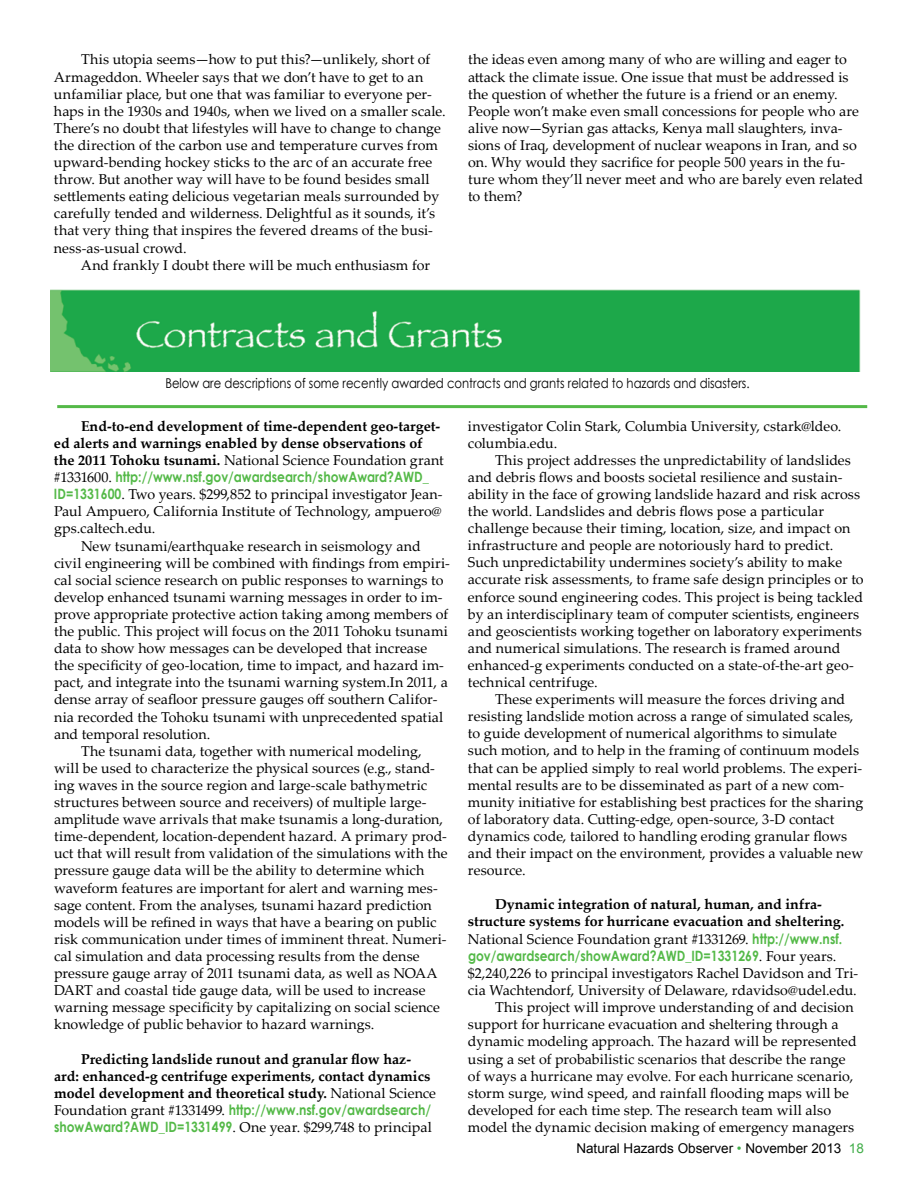
<style>
.page{position:relative;width:918px;height:1188px;background:#fff}
.page>*{position:absolute;margin:0;border:0;box-sizing:border-box;transform-origin:0 0}
.t1{font:14.25px/17.1px "Palatino Linotype";letter-spacing:.005em;color:#000}
.t2{font:700 14.25px/17.1px "Palatino Linotype";color:#000;text-align:center}
.t3{font:700 14.25px "Century Gothic";color:#54b948;scale:.86 1}
.t4{font:13.5px "Century Gothic";color:#000;scale:.86 1}
.t5{font:13.5px "Arial";color:#000}
.s1{font-weight:400}
.s2{font-family:"Palatino Linotype";font-weight:400;color:#000}
.s3{font-family:"Century Gothic";font-weight:700;color:#54b948}
.s4{font-family:"Century Gothic";color:#54b948}
.s5{color:#41ad49}
</style>
<div class="page">
<img style="left:51px;top:289px;width:810px;height:83px">
<hr style="left:57px;top:405px;width:810px;height:3px;background:#54b948">
<p class="t1" style="left:54px;top:50px;width:393px;text-indent:27px">This utopia seems—how to put this?—unlikely, short of Armageddon. Wheeler says that we don’t have to get to an unfamiliar place, but one that was familiar to everyone per&shy;haps in the 1930s and 1940s, when we lived on a smaller scale.<br>There’s no doubt that lifestyles will have to change to change the direction of the carbon use and temperature curves from upward-bending hockey sticks to the arc of an accurate free throw. But another way will have to be found besides small settlements eating delicious vegetarian meals surrounded by carefully tended and wilderness. Delightful as it sounds, it’s that very thing that inspires the fevered dreams of the busi&shy;ness-as-usual crowd.</p>
<p class="t1" style="left:81px;top:256px;width:351px">And frankly I doubt there will be much enthusiasm for</p>
<p class="t1" style="left:468px;top:50px;width:397px">the ideas even among many of who are willing and eager to attack the climate issue. One issue that must be addressed is the question of whether the future is a friend or an enemy.<br>People won’t make even small concessions for people who are alive now—Syrian gas attacks, Kenya mall slaughters, inva&shy;sions of Iraq, development of nuclear weapons in Iran, and so on. Why would they sacrifice for people 500 years in the fu&shy;ture whom they’ll never meet and who are barely even related to them?</p>
<p class="t4" style="left:165px;top:375px;width:681px">Below are descriptions of some recently awarded contracts and grants related to hazards and disasters.</p>
<p class="t2" style="left:54px;top:417px;width:391px;text-align:left;text-indent:27px">End-to-end development of time-dependent geo-target&shy;ed alerts and warnings enabled by dense observations of the 2011 Tohoku tsunami. <span class="s1">National Science Foundation grant</span></p>
<p class="t3" style="left:54px;top:468px;width:438px"><span class="s2">#1331600.</span> http://www.nsf.gov/awardsearch/showAward?AWD_</p>
<p class="t1" style="left:54px;top:485px;width:390px"><span class="s3">ID=1331600</span>. Two years. $299,852 to principal investigator Jean-</p>
<p class="t1" style="left:54px;top:502px;width:389px">Paul Ampuero, California Institute of Technology, ampuero@</p>
<p class="t1" style="left:54px;top:519px;width:103px">gps.caltech.edu.</p>
<p class="t1" style="left:81px;top:537px;width:341px">New tsunami/earthquake research in seismology and</p>
<p class="t1" style="left:54px;top:554px;width:397px">civil engineering will be combined with findings from empiri-</p>
<p class="t1" style="left:54px;top:571px;width:391px">cal social science research on public responses to warnings to</p>
<p class="t1" style="left:54px;top:588px;width:390px">develop enhanced tsunami warning messages in order to im-</p>
<p class="t1" style="left:54px;top:605px;width:396px">prove appropriate protective action taking among members of</p>
<p class="t1" style="left:54px;top:622px;width:396px">the public. This project will focus on the 2011 Tohoku tsunami</p>
<p class="t1" style="left:54px;top:639px;width:375px">data to show how messages can be developed that increase</p>
<p class="t1" style="left:54px;top:656px;width:391px">the specificity of geo-location, time to impact, and hazard im-</p>
<p class="t1" style="left:54px;top:673px;width:395px">pact, and integrate into the tsunami warning system.In 2011, a</p>
<p class="t1" style="left:54px;top:690px;width:385px">dense array of seafloor pressure gauges off southern Califor-</p>
<p class="t1" style="left:54px;top:708px;width:391px">nia recorded the Tohoku tsunami with unprecedented spatial</p>
<p class="t1" style="left:54px;top:725px;width:158px">and temporal resolution.</p>
<p class="t1" style="left:81px;top:742px;width:342px">The tsunami data, together with numerical modeling,</p>
<p class="t1" style="left:54px;top:759px;width:383px">will be used to characterize the physical sources (e.g., stand-</p>
<p class="t1" style="left:54px;top:776px;width:375px">ing waves in the source region and large-scale bathymetric</p>
<p class="t1" style="left:54px;top:793px;width:374px">structures between source and receivers) of multiple large-</p>
<p class="t1" style="left:54px;top:810px;width:391px">amplitude wave arrivals that make tsunamis a long-duration,</p>
<p class="t1" style="left:54px;top:827px;width:395px">time-dependent, location-dependent hazard. A primary prod-</p>
<p class="t1" style="left:54px;top:844px;width:395px">uct that will result from validation of the simulations with the</p>
<p class="t1" style="left:54px;top:861px;width:372px">pressure gauge data will be the ability to determine which</p>
<p class="t1" style="left:54px;top:879px;width:385px">waveform features are important for alert and warning mes-</p>
<p class="t1" style="left:54px;top:896px;width:379px">sage content. From the analyses, tsunami hazard prediction</p>
<p class="t1" style="left:54px;top:913px;width:384px">models will be refined in ways that have a bearing on public</p>
<p class="t1" style="left:54px;top:930px;width:394px">risk communication under times of imminent threat. Numeri-</p>
<p class="t1" style="left:54px;top:947px;width:367px">cal simulation and data processing results from the dense</p>
<p class="t1" style="left:54px;top:964px;width:385px">pressure gauge array of 2011 tsunami data, as well as NOAA</p>
<p class="t1" style="left:54px;top:981px;width:373px">DART and coastal tide gauge data, will be used to increase</p>
<p class="t1" style="left:54px;top:998px;width:387px">warning message specificity by capitalizing on social science</p>
<p class="t1" style="left:54px;top:1015px;width:322px">knowledge of public behavior to hazard warnings.</p>
<p class="t2" style="left:54px;top:1050px;width:384px">Predicting landslide runout and granular flow haz-<br>ard: enhanced-g centrifuge experiments, contact dynamics model development and theoretical study. <span class="s1">National Science</span></p>
<p class="t3" style="left:54px;top:1101px;width:440px"><span class="s2">Foundation grant #1331499.</span> http://www.nsf.gov/awardsearch/</p>
<p class="t1" style="left:54px;top:1118px;width:379px"><span class="s3">showAward?AWD_ID=1331499</span>. One year. $299,748 to principal</p>
<p class="t1" style="left:468px;top:417px;width:375px">investigator Colin Stark, Columbia University, cstark@ldeo. columbia.edu.</p>
<p class="t1" style="left:468px;top:451px;width:397px;text-indent:27px">This project addresses the unpredictability of landslides and debris flows and boosts societal resilience and sustain&shy;ability in the face of growing landslide hazard and risk across the world. Landslides and debris flows pose a particular challenge because their timing, location, size, and impact on infrastructure and people are notoriously hard to predict.<br>Such unpredictability undermines society’s ability to make accurate risk assessments, to frame safe design principles or to enforce sound engineering codes. This project is being tackled by an interdisciplinary team of computer scientists, engineers and geoscientists working together on laboratory experiments and numerical simulations. The research is framed around enhanced-g experiments conducted on a state-of-the-art geo&shy;technical centrifuge.</p>
<p class="t1" style="left:468px;top:690px;width:397px;text-indent:27px">These experiments will measure the forces driving and resisting landslide motion across a range of simulated scales, to guide development of numerical algorithms to simulate such motion, and to help in the framing of continuum models that can be applied simply to real world problems. The experi&shy;mental results are to be disseminated as part of a new com&shy;munity initiative for establishing best practices for the sharing of laboratory data. Cutting-edge, open-source, 3-D contact dynamics code, tailored to handling eroding granular flows and their impact on the environment, provides a valuable new resource.</p>
<p class="t2" style="left:468px;top:895px;width:378px">Dynamic integration of natural, human, and infra&shy;structure systems for hurricane evacuation and sheltering.<br><span class="s1">National Science Foundation grant #1331269.</span> <span class="s4">http://www.nsf.</span></p>
<p class="t3" style="left:468px;top:947px;width:430px">gov/awardsearch/showAward?AWD_ID=1331269<span class="s2">. Four years.</span></p>
<p class="t1" style="left:468px;top:964px;width:392px">$2,240,226 to principal investigators Rachel Davidson and Tri-</p>
<p class="t1" style="left:468px;top:981px;width:390px">cia Wachtendorf, University of Delaware, rdavidso@udel.edu.</p>
<p class="t1" style="left:495px;top:998px;width:360px">This project will improve understanding of and decision</p>
<p class="t1" style="left:468px;top:1015px;width:372px">support for hurricane evacuation and sheltering through a</p>
<p class="t1" style="left:468px;top:1032px;width:390px">dynamic modeling approach. The hazard will be represented</p>
<p class="t1" style="left:468px;top:1050px;width:379px">using a set of probabilistic scenarios that describe the range</p>
<p class="t1" style="left:468px;top:1067px;width:387px">of ways a hurricane may evolve. For each hurricane scenario,</p>
<p class="t1" style="left:468px;top:1084px;width:383px">storm surge, wind speed, and rainfall flooding maps will be</p>
<p class="t1" style="left:468px;top:1101px;width:365px">developed for each time step. The research team will also</p>
<p class="t1" style="left:468px;top:1118px;width:388px">model the dynamic decision making of emergency managers</p>
<p class="t5" style="left:576px;top:1139px;width:289px">Natural Hazards Observer <span class="s5">•</span> November 2013 <span class="s5">18</span></p>
</div>
